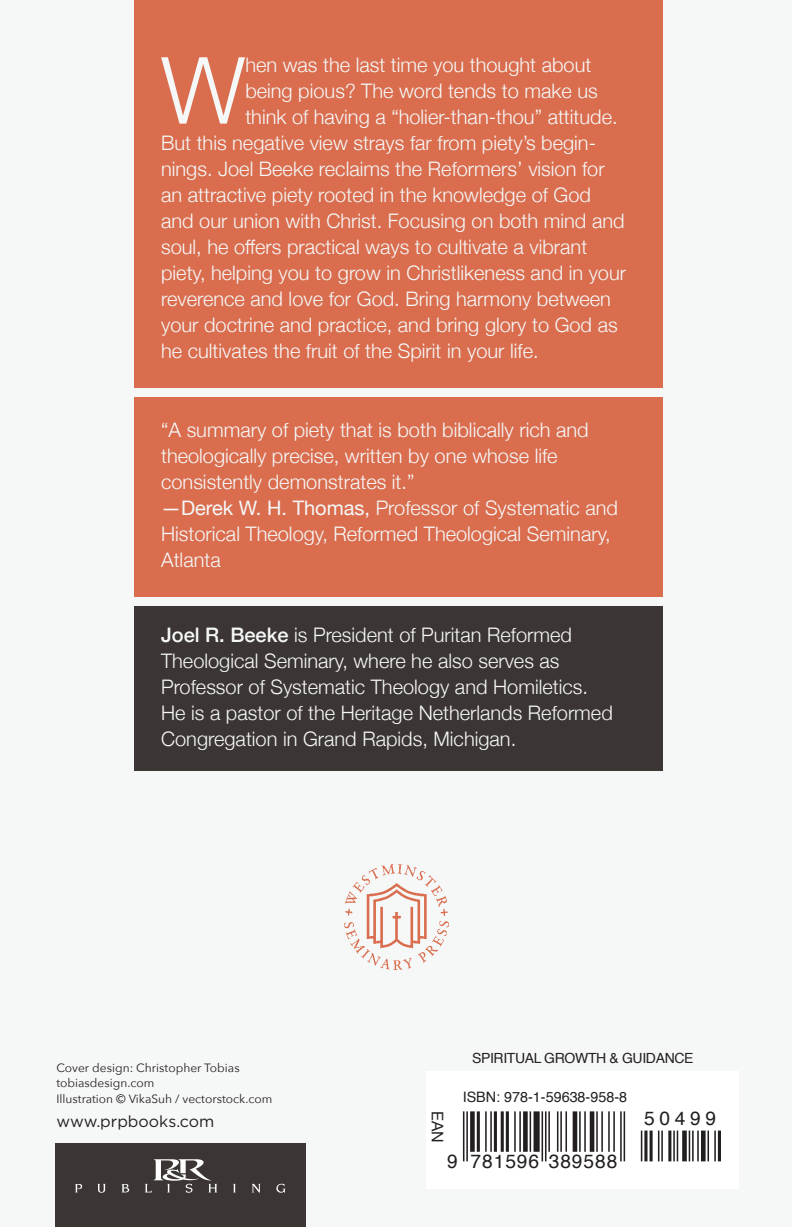
<style>
.page{position:relative;width:792px;height:1227px;background:#fff}
.page>*{position:absolute;margin:0;border:0;box-sizing:border-box;transform-origin:0 0}
.t1{font:300 92.8px "Helvetica Neue";color:#f6f8f8}
.t2{font:300 20px/26px "Helvetica Neue";color:#f6f8f8}
.t3{font:19.2px "Helvetica";letter-spacing:.05em;color:#231f20}
.t4{font:16px "Gotham";color:#231f20}
.t5{font:16px "Helvetica Neue";color:#231f20}
.t6{font:14.4px "Helvetica";color:#231f20}
.t7{font:14px "Helvetica";letter-spacing:-.025em;color:#231f20}
.t8{font:12px/14.4px "Avenir Next";color:#231f20}
.s1{font-weight:400}
.s2{font-weight:500}
</style>
<div class="page">
<div style="left:0;top:0;width:792px;height:1226px;background:#f6f8f8"></div>
<div style="left:134px;top:0;width:528px;height:387px;background:#d96d4e"></div>
<div style="left:134px;top:397px;width:528px;height:199px;background:#d96d4e"></div>
<div style="left:134px;top:606px;width:528px;height:164px;background:#3b3534"></div>
<img style="left:344px;top:864px;width:104px;height:105px">
<div style="left:56px;top:1142px;width:250px;height:84px;background:#3b3534"></div>
<div style="left:427px;top:1070px;width:312px;height:118px;background:#fff"></div>
<hr style="left:466px;top:1111px;width:2px;height:50px;background:#231f20">
<hr style="left:463px;top:1111px;width:1px;height:50px;background:#231f20">
<div style="left:470px;top:1111px;width:5px;height:40px;background:#231f20"></div>
<hr style="left:477px;top:1111px;width:3px;height:40px;background:#231f20">
<hr style="left:490px;top:1111px;width:2px;height:40px;background:#231f20">
<hr style="left:485px;top:1111px;width:2px;height:40px;background:#231f20">
<hr style="left:506px;top:1111px;width:3px;height:40px;background:#231f20">
<hr style="left:501px;top:1111px;width:3px;height:40px;background:#231f20">
<hr style="left:494px;top:1111px;width:3px;height:40px;background:#231f20">
<hr style="left:519px;top:1111px;width:2px;height:40px;background:#231f20">
<hr style="left:514px;top:1111px;width:2px;height:40px;background:#231f20">
<div style="left:523px;top:1111px;width:5px;height:40px;background:#231f20"></div>
<hr style="left:529px;top:1111px;width:2px;height:40px;background:#231f20">
<div style="left:533px;top:1111px;width:7px;height:40px;background:#231f20"></div>
<hr style="left:565px;top:1111px;width:2px;height:40px;background:#231f20">
<hr style="left:560px;top:1111px;width:2px;height:40px;background:#231f20">
<hr style="left:557px;top:1111px;width:1px;height:40px;background:#231f20">
<hr style="left:548px;top:1111px;width:2px;height:40px;background:#231f20">
<hr style="left:545px;top:1111px;width:1px;height:50px;background:#231f20">
<hr style="left:541px;top:1111px;width:2px;height:50px;background:#231f20">
<hr style="left:573px;top:1111px;width:4px;height:40px;background:#231f20">
<hr style="left:584px;top:1111px;width:2px;height:40px;background:#231f20">
<hr style="left:579px;top:1111px;width:2px;height:40px;background:#231f20">
<hr style="left:590px;top:1111px;width:4px;height:40px;background:#231f20">
<hr style="left:641px;top:1130px;width:1px;height:31px;background:#231f20">
<hr style="left:623px;top:1111px;width:2px;height:50px;background:#231f20">
<hr style="left:620px;top:1111px;width:2px;height:50px;background:#231f20">
<hr style="left:613px;top:1111px;width:2px;height:40px;background:#231f20">
<hr style="left:608px;top:1111px;width:2px;height:40px;background:#231f20">
<hr style="left:601px;top:1111px;width:2px;height:40px;background:#231f20">
<hr style="left:596px;top:1111px;width:2px;height:40px;background:#231f20">
<hr style="left:649px;top:1130px;width:3px;height:31px;background:#231f20">
<hr style="left:644px;top:1130px;width:3px;height:31px;background:#231f20">
<hr style="left:661px;top:1130px;width:2px;height:31px;background:#231f20">
<hr style="left:658px;top:1130px;width:1px;height:31px;background:#231f20">
<hr style="left:668px;top:1130px;width:3px;height:31px;background:#231f20">
<hr style="left:677px;top:1130px;width:1px;height:31px;background:#231f20">
<hr style="left:673px;top:1130px;width:2px;height:31px;background:#231f20">
<div style="left:682px;top:1130px;width:5px;height:31px;background:#231f20"></div>
<hr style="left:697px;top:1130px;width:2px;height:31px;background:#231f20">
<hr style="left:692px;top:1130px;width:1px;height:31px;background:#231f20">
<hr style="left:689px;top:1130px;width:1px;height:31px;background:#231f20">
<hr style="left:701px;top:1130px;width:4px;height:31px;background:#231f20">
<hr style="left:714px;top:1130px;width:2px;height:31px;background:#231f20">
<hr style="left:707px;top:1130px;width:2px;height:31px;background:#231f20">
<hr style="left:718px;top:1130px;width:3px;height:31px;background:#231f20">
<img style="left:76px;top:1159px;width:210px;height:34px">
<h1 class="t1" style="left:161px;top:16px;width:86px">W</h1>
<p class="t2" style="left:245px;top:50px;width:347px">hen was the last time you thought about</p>
<p class="t2" style="left:245px;top:76px;width:354px">being pious? The word tends to make us</p>
<p class="t2" style="left:245px;top:102px;width:374px">think of having a “holier-than-thou” attitude.</p>
<p class="t2" style="left:161px;top:128px;width:436px">But this negative view strays far from piety’s begin-</p>
<p class="t2" style="left:161px;top:154px;width:445px">nings. Joel Beeke reclaims the Reformers’ vision for</p>
<p class="t2" style="left:161px;top:180px;width:431px">an attractive piety rooted in the knowledge of God</p>
<p class="t2" style="left:161px;top:206px;width:465px">and our union with Christ. Focusing on both mind and</p>
<p class="t2" style="left:161px;top:232px;width:428px">soul, he offers practical ways to cultivate a vibrant</p>
<p class="t2" style="left:161px;top:258px;width:466px">piety, helping you to grow in Christlikeness and in your</p>
<p class="t2" style="left:161px;top:284px;width:451px">reverence and love for God. Bring harmony between</p>
<p class="t2" style="left:161px;top:310px;width:458px">your doctrine and practice, and bring glory to God as</p>
<p class="t2" style="left:161px;top:336px;width:379px">he cultivates the fruit of the Spirit in your life.</p>
<p class="t2" style="left:161px;top:415px;width:458px">“A summary of piety that is both biblically rich and theologically precise, written by one whose life consistently demonstrates it.”<br><span class="s1">—Derek W. H. Thomas,</span> Professor of Systematic and Historical Theology, Reformed Theological Seminary, Atlanta</p>
<p class="t2" style="left:161px;top:620px;width:453px"><span class="s2">Joel R. Beeke</span> is President of Puritan Reformed Theological Seminary, where he also serves as Professor of Systematic Theology and Homiletics.<br>He is a pastor of the Heritage Netherlands Reformed Congregation in Grand Rapids, Michigan.</p>
<p class="t7" style="left:472px;top:1047px;width:223px">SPIRITUAL GROWTH &amp; GUIDANCE</p>
<p class="t8" style="left:56px;top:1059px;width:185px">Cover design: Christopher Tobias tobiasdesign.com</p>
<p class="t8" style="left:56px;top:1091px;width:217px">Illustration © VikaSuh / vectorstock.com</p>
<p class="t4" style="left:56px;top:1112px;width:159px">www.prpbooks.com</p>
<p class="t3" style="left:644px;top:1103px;width:74px">50499</p>
<p class="t3" style="left:447px;top:1145px;width:172px">9 781596 389588</p>
<p class="t6" style="left:463px;top:1085px;width:166px">ISBN: 978-1-59638-958-8</p>
<p class="t5" style="left:449px;top:1110px;width:33px;rotate:90deg">EAN</p>
</div>
